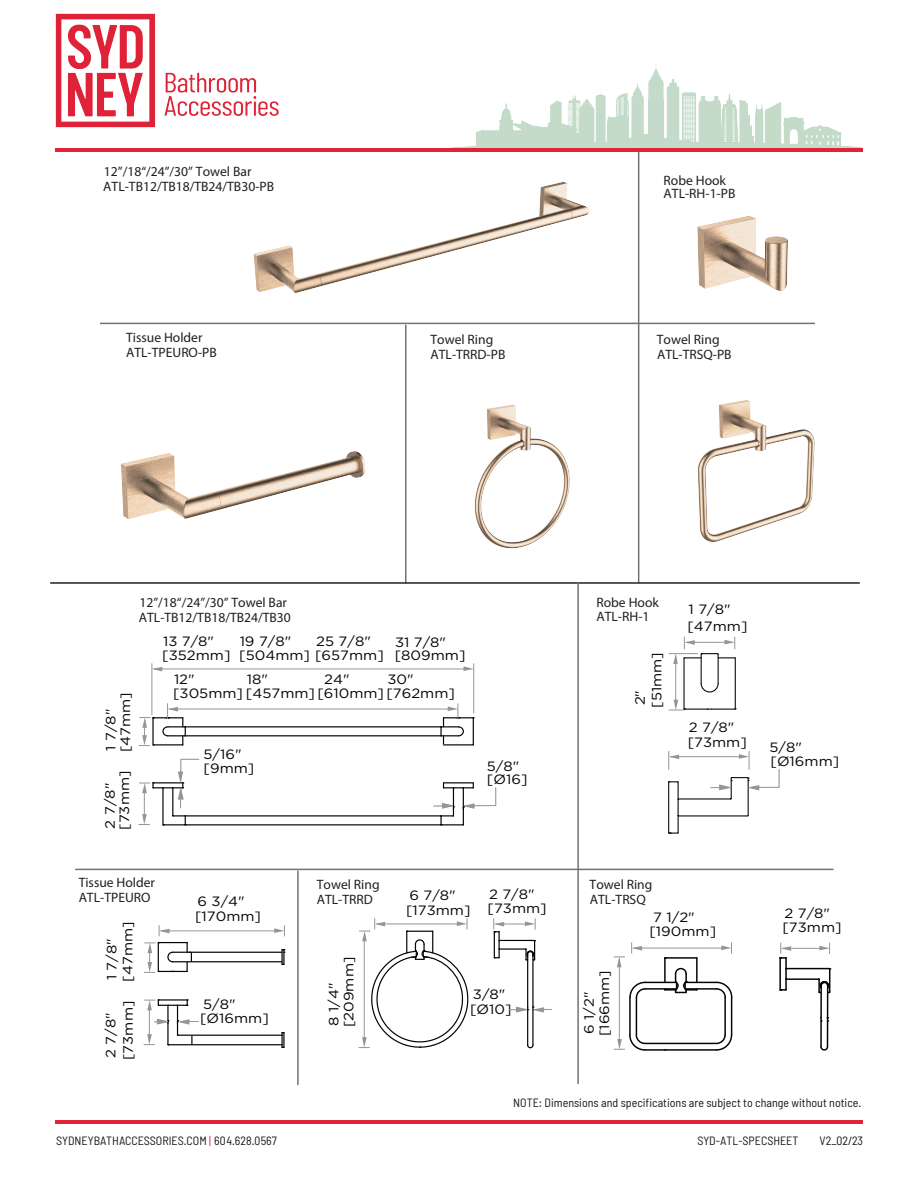
<style>
.page{position:relative;width:918px;height:1188px;background:#fff}
.page>*{position:absolute;margin:0;border:0;box-sizing:border-box;transform-origin:0 0}
.t1{font:13.65px/14.2px "Myriad Pro";color:#211e1e}
.t2{font:13.5px/13.6px "Gotham";color:#030303;scale:1.1 1}
.t3{font:semi-condensed 12px "Barlow";color:#171716}
.s1{color:#e02337}
</style>
<div class="page">
<hr style="left:55px;top:1120px;width:808px;height:4px;background:#e02337">
<img style="left:55px;top:13px;width:224px;height:115px">
<hr style="left:55px;top:148px;width:808px;height:3px;background:#e02337">
<img style="left:450px;top:68px;width:411px;height:80px">
<hr style="left:100px;top:323px;width:715px;height:1px;background:#717275">
<hr style="left:638px;top:151px;width:1px;height:432px;background:#717275">
<hr style="left:405px;top:325px;width:2px;height:258px;background:#717275">
<hr style="left:50px;top:582px;width:810px;height:2px;background:#231f20">
<hr style="left:577px;top:582px;width:2px;height:502px;background:#717275">
<hr style="left:75px;top:869px;width:758px;height:1px;background:#717275">
<hr style="left:297px;top:871px;width:2px;height:214px;background:#717275">
<hr style="left:186px;top:824px;width:255px;height:1px;background:#030303">
<hr style="left:186px;top:815px;width:255px;height:1px;background:#030303">
<hr style="left:186px;top:735px;width:255px;height:1px;background:#030303">
<hr style="left:186px;top:726px;width:255px;height:1px;background:#030303">
<hr style="left:173px;top:961px;width:109px;height:1px;background:#030303">
<hr style="left:173px;top:952px;width:109px;height:1px;background:#030303">
<hr style="left:168px;top:1044px;width:114px;height:1px;background:#030303">
<hr style="left:178px;top:1035px;width:104px;height:1px;background:#030303">
<svg style="left:281px;top:1032px;width:4px;height:16px"></svg>
<svg style="left:281px;top:949px;width:4px;height:16px"></svg>
<hr style="left:684px;top:658px;width:1px;height:51px;background:#030303">
<hr style="left:701px;top:654px;width:1px;height:30px;background:#030303">
<hr style="left:718px;top:654px;width:1px;height:30px;background:#030303">
<hr style="left:735px;top:658px;width:1px;height:51px;background:#030303">
<hr style="left:668px;top:782px;width:1px;height:51px;background:#030303">
<hr style="left:679px;top:815px;width:69px;height:1px;background:#030303">
<hr style="left:679px;top:798px;width:52px;height:2px;background:#030303">
<hr style="left:748px;top:778px;width:1px;height:37px;background:#030303">
<svg style="left:700px;top:682px;width:19px;height:11px"></svg>
<svg style="left:669px;top:781px;width:11px;height:53px"></svg>
<hr style="left:645px;top:1049px;width:72px;height:2px;background:#030303">
<hr style="left:645px;top:1043px;width:72px;height:1px;background:#030303">
<hr style="left:629px;top:997px;width:2px;height:38px;background:#030303">
<hr style="left:636px;top:997px;width:1px;height:38px;background:#030303">
<hr style="left:664px;top:958px;width:2px;height:24px;background:#030303">
<hr style="left:696px;top:958px;width:2px;height:24px;background:#030303">
<hr style="left:724px;top:997px;width:2px;height:38px;background:#030303">
<hr style="left:731px;top:997px;width:1px;height:38px;background:#030303">
<hr style="left:685px;top:988px;width:32px;height:2px;background:#030303">
<hr style="left:645px;top:988px;width:31px;height:2px;background:#030303">
<hr style="left:645px;top:982px;width:31px;height:1px;background:#030303">
<hr style="left:685px;top:982px;width:32px;height:1px;background:#030303">
<hr style="left:665px;top:957px;width:32px;height:2px;background:#030303">
<hr style="left:779px;top:958px;width:2px;height:32px;background:#030303">
<hr style="left:820px;top:986px;width:2px;height:61px;background:#030303">
<hr style="left:827px;top:986px;width:1px;height:61px;background:#030303">
<hr style="left:786px;top:978px;width:33px;height:2px;background:#030303">
<hr style="left:786px;top:968px;width:43px;height:1px;background:#030303">
<svg style="left:629px;top:981px;width:18px;height:18px"></svg>
<svg style="left:715px;top:1033px;width:18px;height:18px"></svg>
<svg style="left:715px;top:981px;width:18px;height:18px"></svg>
<svg style="left:663px;top:967px;width:35px;height:27px"></svg>
<svg style="left:820px;top:1045px;width:9px;height:6px"></svg>
<svg style="left:818px;top:967px;width:13px;height:27px"></svg>
<svg style="left:820px;top:1017px;width:7px;height:5px"></svg>
<hr style="left:527px;top:954px;width:1px;height:91px;background:#030303">
<hr style="left:532px;top:954px;width:2px;height:91px;background:#030303">
<hr style="left:499px;top:948px;width:27px;height:2px;background:#030303">
<hr style="left:499px;top:940px;width:35px;height:1px;background:#030303">
<svg style="left:527px;top:1044px;width:7px;height:5px"></svg>
<svg style="left:525px;top:939px;width:11px;height:28px"></svg>
<hr style="left:152px;top:663px;width:1px;height:52px;background:#939598">
<hr style="left:473px;top:663px;width:1px;height:50px;background:#939598">
<hr style="left:154px;top:669px;width:311px;height:1px;background:#939598">
<svg style="left:463px;top:666px;width:11px;height:5px"></svg>
<svg style="left:152px;top:667px;width:10px;height:4px"></svg>
<hr style="left:169px;top:709px;width:280px;height:1px;background:#939598">
<svg style="left:440px;top:703px;width:34px;height:43px"></svg>
<hr style="left:633px;top:948px;width:90px;height:1px;background:#939598">
<svg style="left:721px;top:942px;width:11px;height:12px"></svg>
<svg style="left:631px;top:942px;width:11px;height:12px"></svg>
<hr style="left:619px;top:959px;width:1px;height:81px;background:#939598">
<svg style="left:614px;top:1033px;width:32px;height:18px"></svg>
<svg style="left:614px;top:957px;width:11px;height:10px"></svg>
<hr style="left:782px;top:948px;width:39px;height:1px;background:#939598">
<svg style="left:819px;top:943px;width:11px;height:11px"></svg>
<svg style="left:780px;top:943px;width:11px;height:48px"></svg>
<hr style="left:670px;top:756px;width:70px;height:1px;background:#939598">
<svg style="left:668px;top:751px;width:11px;height:19px"></svg>
<hr style="left:675px;top:655px;width:1px;height:46px;background:#939598">
<svg style="left:669px;top:700px;width:67px;height:11px"></svg>
<svg style="left:669px;top:637px;width:67px;height:27px"></svg>
<svg style="left:139px;top:703px;width:48px;height:43px"></svg>
<svg style="left:139px;top:759px;width:60px;height:67px"></svg>
<svg style="left:433px;top:782px;width:64px;height:44px"></svg>
<svg style="left:711px;top:751px;width:69px;height:49px"></svg>
<svg style="left:359px;top:918px;width:110px;height:130px"></svg>
<hr style="left:161px;top:931px;width:114px;height:1px;background:#939598">
<svg style="left:274px;top:925px;width:11px;height:11px"></svg>
<svg style="left:144px;top:925px;width:48px;height:48px"></svg>
<hr style="left:495px;top:924px;width:31px;height:1px;background:#939598">
<svg style="left:525px;top:918px;width:11px;height:12px"></svg>
<svg style="left:494px;top:918px;width:10px;height:41px"></svg>
<svg style="left:509px;top:1007px;width:43px;height:5px"></svg>
<svg style="left:144px;top:999px;width:55px;height:47px"></svg>
<img style="left:253px;top:182px;width:337px;height:111px">
<img style="left:697px;top:216px;width:91px;height:75px">
<img style="left:121px;top:451px;width:245px;height:68px">
<img style="left:474px;top:405px;width:96px;height:144px">
<img style="left:697px;top:400px;width:118px;height:142px">
<p class="t1" style="left:104px;top:164px;width:149px">12”/18“/24”/30” Towel Bar</p>
<p class="t1" style="left:103px;top:179px;width:172px">ATL-TB12/TB18/TB24/TB30-PB</p>
<p class="t1" style="left:664px;top:173px;width:64px">Robe Hook</p>
<p class="t1" style="left:664px;top:187px;width:73px">ATL-RH-1-PB</p>
<p class="t1" style="left:126px;top:330px;width:78px">Tissue Holder</p>
<p class="t1" style="left:430px;top:333px;width:76px">Towel Ring<br>ATL-TRRD-PB</p>
<p class="t1" style="left:657px;top:332px;width:76px;line-height:15.1px">Towel Ring<br>ATL-TRSQ-PB</p>
<p class="t1" style="left:126px;top:345px;width:92px">ATL-TPEURO-PB</p>
<p class="t1" style="left:140px;top:595px;width:149px">12”/18“/24”/30” Towel Bar</p>
<p class="t1" style="left:139px;top:610px;width:154px">ATL-TB12/TB18/TB24/TB30</p>
<p class="t2" style="left:316px;top:634px;width:51px">25 7/8"</p>
<p class="t2" style="left:324px;top:672px;width:25px">24"</p>
<p class="t2" style="left:162px;top:634px;width:64px">13 7/8" [352mm]</p>
<p class="t2" style="left:174px;top:672px;width:20px">12"</p>
<p class="t2" style="left:239px;top:634px;width:133px">19 7/8"<br>[504mm] [657mm]</p>
<p class="t2" style="left:173px;top:672px;width:258px;text-indent:74px">18"<br>[305mm] [457mm][610mm][762mm]</p>
<p class="t2" style="left:395px;top:635px;width:66px">31 7/8" [809mm]</p>
<p class="t2" style="left:387px;top:672px;width:25px">30"</p>
<p class="t2" style="left:103px;top:752px;width:56px;line-height:14.4px;rotate:-90deg">1 7/8" [47mm]</p>
<p class="t2" style="left:103px;top:830px;width:55px;line-height:14.2px;rotate:-90deg">2 7/8" [73mm]</p>
<p class="t2" style="left:487px;top:759px;width:38px">5/8" [Ø16]</p>
<p class="t2" style="left:204px;top:747px;width:48px">5/16" [9mm]</p>
<p class="t1" style="left:596px;top:595px;width:64px">Robe Hook</p>
<p class="t1" style="left:596px;top:609px;width:55px">ATL-RH-1</p>
<p class="t2" style="left:632px;top:708px;width:52px;line-height:16.4px;rotate:-90deg">2" [51mm]</p>
<p class="t2" style="left:687px;top:601px;width:56px;line-height:17.1px">1 7/8" [47mm]</p>
<p class="t2" style="left:688px;top:720px;width:55px;line-height:14.1px">2 7/8" [73mm]</p>
<p class="t1" style="left:79px;top:875px;width:78px">Tissue Holder</p>
<p class="t1" style="left:317px;top:878px;width:64px">Towel Ring<br>ATL-TRRD</p>
<p class="t1" style="left:590px;top:877px;width:64px;line-height:15.1px">Towel Ring<br>ATL-TRSQ</p>
<p class="t2" style="left:488px;top:887px;width:55px;line-height:14.4px">2 7/8" [73mm]</p>
<p class="t2" style="left:406px;top:887px;width:60px;line-height:15.1px">6 7/8" [173mm]</p>
<p class="t1" style="left:79px;top:890px;width:73px">ATL-TPEURO</p>
<p class="t2" style="left:195px;top:894px;width:62px;line-height:14.5px">6 3/4" [170mm]</p>
<p class="t2" style="left:649px;top:910px;width:62px">7 1/2" [190mm]</p>
<p class="t2" style="left:103px;top:982px;width:56px;line-height:16px;rotate:-90deg">1 7/8" [47mm]</p>
<p class="t2" style="left:326px;top:1027px;width:65px;line-height:15.1px;rotate:-90deg">8 1/4" [209mm]</p>
<p class="t2" style="left:581px;top:1036px;width:61px;line-height:15.1px;rotate:-90deg">6 1/2" [166mm]</p>
<p class="t2" style="left:473px;top:988px;width:31px">3/8"</p>
<p class="t2" style="left:200px;top:998px;width:64px">5/8" [Ø16mm]</p>
<p class="t2" style="left:102px;top:1060px;width:55px;line-height:17.1px;rotate:-90deg">2 7/8" [73mm]</p>
<p class="t2" style="left:470px;top:1002px;width:39px">[Ø10]</p>
<p class="t2" style="left:770px;top:739px;width:65px;line-height:14.5px">5/8" [Ø16mm]</p>
<p class="t2" style="left:782px;top:907px;width:55px">2 7/8" [73mm]</p>
<p class="t3" style="left:513px;top:1095px;width:350px">NOTE: Dimensions and specifications are subject to change without notice.</p>
<p class="t3" style="left:56px;top:1134px;width:222px">SYDNEYBATHACCESSORIES.COM <span class="s1">|</span> 604.628.0567</p>
<p class="t3" style="left:697px;top:1134px;width:103px">SYD-ATL-SPECSHEET</p>
<p class="t3" style="left:820px;top:1134px;width:45px">V2_02/23</p>
</div>
